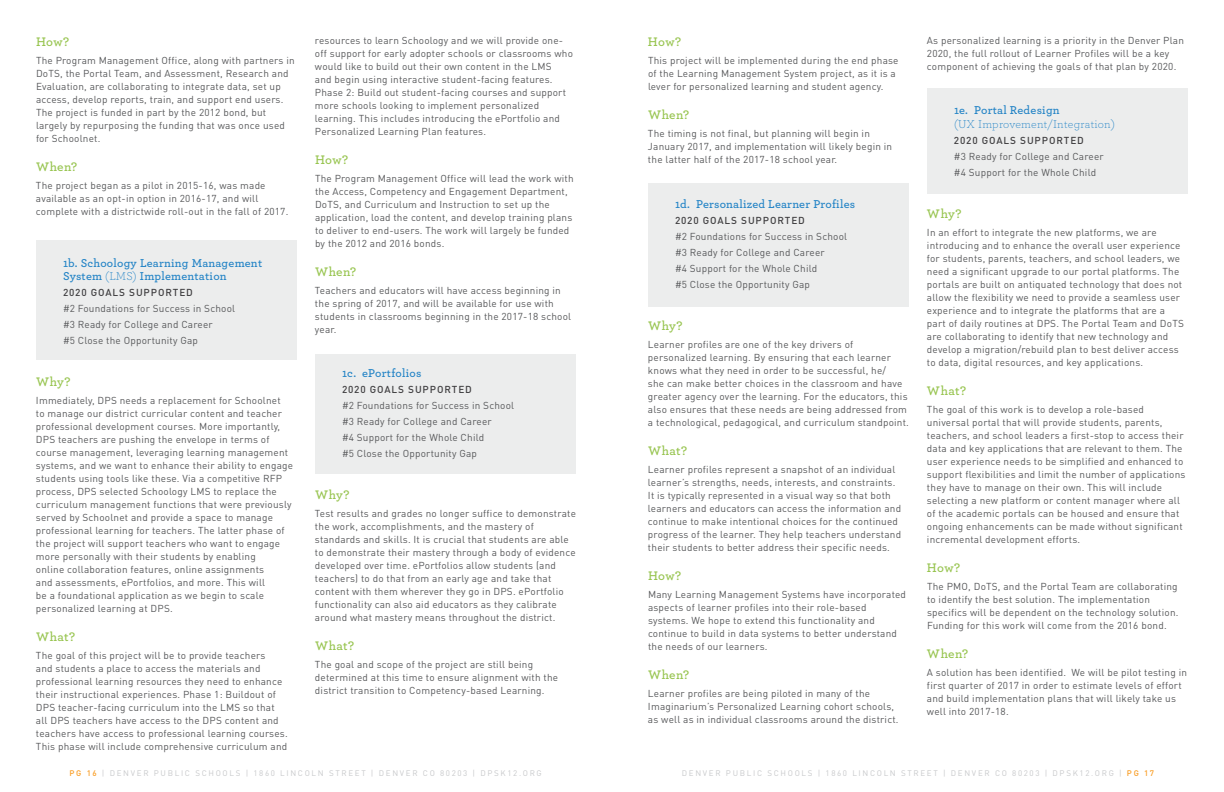
<style>
.page{position:relative;width:1224px;height:792px;background:#fff}
.page>*{position:absolute;margin:0;border:0;box-sizing:border-box;transform-origin:0 0}
.t1{font:600 13px "Archer Pro";letter-spacing:.03em;color:#97c44f}
.t2{font:600 12px/13px "Archer Pro";letter-spacing:.02em;color:#2484c6}
.t3{font:300 12px "Archer Pro";letter-spacing:.02em;color:#2484c6}
.t4{font:10px/13px "DIN Pro";letter-spacing:.02em;color:#58595b}
.t5{font:500 10px "DIN Pro";letter-spacing:.09em;color:#414042}
.t6{font:8px "DIN Pro";letter-spacing:.21em;color:#c7c8ca}
.s1{font-weight:300}
.s2{font-weight:500;color:#f99d24}
</style>
<div class="page">
<div style="left:315px;top:354px;width:261px;height:120px;background:#eceded"></div>
<div style="left:36px;top:240px;width:261px;height:120px;background:#eceded"></div>
<div style="left:648px;top:183px;width:261px;height:124px;background:#eceded"></div>
<div style="left:927px;top:88px;width:261px;height:106px;background:#eceded"></div>
<h1 class="t1" style="left:36px;top:32px;width:35px">How?</h1>
<p class="t4" style="left:36px;top:54px;width:260px">The Program Management Office, along with partners in DoTS, the Portal Team, and Assessment, Research and Evaluation, are collaborating to integrate data, set up access, develop reports, train, and support end users.<br>The project is funded in part by the 2012 bond, but largely by repurposing the funding that was once used for Schoolnet.</p>
<h1 class="t1" style="left:36px;top:157px;width:43px">When?</h1>
<p class="t4" style="left:36px;top:179px;width:254px">The project began as a pilot in 2015-16, was made available as an opt-in option in 2016-17, and will complete with a districtwide roll-out in the fall of 2017.</p>
<p class="t2" style="left:63px;top:256px;width:201px">1b. Schoology Learning Management<br>System <span class="s1">(LMS)</span> Implementation</p>
<p class="t5" style="left:63px;top:285px;width:131px">2020 GOALS SUPPORTED</p>
<p class="t4" style="left:63px;top:300px;width:174px;line-height:16px">#2 Foundations for Success in School #3 Ready for College and Career<br>#5 Close the Opportunity Gap</p>
<h1 class="t1" style="left:36px;top:372px;width:36px">Why?</h1>
<p class="t4" style="left:36px;top:393px;width:259px">Immediately, DPS needs a replacement for Schoolnet<br>to manage our district curricular content and teacher professional development courses. More importantly, DPS teachers are pushing the envelope in terms of course management, leveraging learning management systems, and we want to enhance their ability to engage students using tools like these. Via a competitive RFP process, DPS selected Schoology LMS to replace the curriculum management functions that were previously served by Schoolnet and provide a space to manage professional learning for teachers. The latter phase of the project will support teachers who want to engage more personally with their students by enabling<br>online collaboration features, online assignments<br>and assessments, ePortfolios, and more. This will<br>be a foundational application as we begin to scale personalized learning at DPS.</p>
<h1 class="t1" style="left:36px;top:627px;width:41px">What?</h1>
<p class="t4" style="left:36px;top:648px;width:253px">The goal of this project will be to provide teachers<br>and students a place to access the materials and professional learning resources they need to enhance their instructional experiences. Phase 1: Buildout of DPS teacher-facing curriculum into the LMS so that all DPS teachers have access to the DPS content and teachers have access to professional learning courses.<br>This phase will include comprehensive curriculum and</p>
<p class="t4" style="left:315px;top:33px;width:260px">resources to learn Schoology and we will provide one&shy;off support for early adopter schools or classrooms who would like to build out their own content in the LMS<br>and begin using interactive student-facing features.<br>Phase 2: Build out student-facing courses and support more schools looking to implement personalized learning. This includes introducing the ePortfolio and Personalized Learning Plan features.</p>
<h1 class="t1" style="left:315px;top:150px;width:35px">How?</h1>
<p class="t4" style="left:315px;top:171px;width:260px">The Program Management Office will lead the work with the Access, Competency and Engagement Department, DoTS, and Curriculum and Instruction to set up the application, load the content, and develop training plans to deliver to end-users. The work will largely be funded by the 2012 and 2016 bonds.</p>
<h1 class="t1" style="left:315px;top:262px;width:43px">When?</h1>
<p class="t4" style="left:315px;top:283px;width:258px">Teachers and educators will have access beginning in the spring of 2017, and will be available for use with students in classrooms beginning in the 2017-18 school year.</p>
<p class="t2" style="left:342px;top:366px;width:81px">1c. ePortfolios</p>
<p class="t5" style="left:342px;top:383px;width:131px">2020 GOALS SUPPORTED</p>
<p class="t4" style="left:342px;top:397px;width:174px;line-height:16px">#2 Foundations for Success in School #3 Ready for College and Career<br>#4 Support for the Whole Child<br>#5 Close the Opportunity Gap</p>
<h1 class="t1" style="left:315px;top:485px;width:36px">Why?</h1>
<p class="t4" style="left:315px;top:507px;width:263px">Test results and grades no longer suffice to demonstrate the work, accomplishments, and the mastery of standards and skills. It is crucial that students are able to demonstrate their mastery through a body of evidence developed over time. ePortfolios allow students (and teachers) to do that from an early age and take that content with them wherever they go in DPS. ePortfolio functionality can also aid educators as they calibrate around what mastery means throughout the district.</p>
<h1 class="t1" style="left:315px;top:636px;width:41px">What?</h1>
<p class="t4" style="left:315px;top:658px;width:245px">The goal and scope of the project are still being determined at this time to ensure alignment with the district transition to Competency-based Learning.</p>
<h1 class="t1" style="left:648px;top:32px;width:35px">How?</h1>
<p class="t4" style="left:648px;top:54px;width:252px">This project will be implemented during the end phase of the Learning Management System project, as it is a lever for personalized learning and student agency.</p>
<h1 class="t1" style="left:648px;top:105px;width:43px">When?</h1>
<p class="t4" style="left:648px;top:127px;width:246px">The timing is not final, but planning will begin in<br>January 2017, and implementation will likely begin in the latter half of the 2017-18 school year.</p>
<p class="t2" style="left:675px;top:197px;width:182px">1d. Personalized Learner Profiles</p>
<p class="t5" style="left:675px;top:213px;width:131px">2020 GOALS SUPPORTED</p>
<p class="t4" style="left:675px;top:228px;width:174px;line-height:16px">#2 Foundations for Success in School #3 Ready for College and Career<br>#4 Support for the Whole Child<br>#5 Close the Opportunity Gap</p>
<h1 class="t1" style="left:648px;top:316px;width:36px">Why?</h1>
<p class="t4" style="left:648px;top:337px;width:263px">Learner profiles are one of the key drivers of personalized learning. By ensuring that each learner knows what they need in order to be successful, he/<br>she can make better choices in the classroom and have greater agency over the learning. For the educators, this also ensures that these needs are being addressed from a technological, pedagogical, and curriculum standpoint.</p>
<h1 class="t1" style="left:648px;top:441px;width:41px">What?</h1>
<p class="t4" style="left:648px;top:462px;width:255px">Learner profiles represent a snapshot of an individual learner’s strengths, needs, interests, and constraints.<br>It is typically represented in a visual way so that both learners and educators can access the information and continue to make intentional choices for the continued progress of the learner. They help teachers understand their students to better address their specific needs.</p>
<h1 class="t1" style="left:648px;top:566px;width:35px">How?</h1>
<p class="t4" style="left:648px;top:587px;width:260px">Many Learning Management Systems have incorporated aspects of learner profiles into their role-based systems. We hope to extend this functionality and continue to build in data systems to better understand the needs of our learners.</p>
<h1 class="t1" style="left:648px;top:665px;width:43px">When?</h1>
<p class="t4" style="left:648px;top:686px;width:252px">Learner profiles are being piloted in many of the<br>Imaginarium’s Personalized Learning cohort schools, as well as in individual classrooms around the district.</p>
<p class="t4" style="left:927px;top:33px;width:259px">As personalized learning is a priority in the Denver Plan<br>2020, the full rollout of Learner Profiles will be a key component of achieving the goals of that plan by 2020.</p>
<p class="t2" style="left:954px;top:103px;width:107px">1e. Portal Redesign</p>
<p class="t3" style="left:954px;top:116px;width:162px">(UX Improvement/Integration)</p>
<p class="t5" style="left:954px;top:134px;width:131px">2020 GOALS SUPPORTED</p>
<p class="t4" style="left:954px;top:148px;width:151px;line-height:16px">#3 Ready for College and Career #4 Support for the Whole Child</p>
<h1 class="t1" style="left:927px;top:204px;width:36px">Why?</h1>
<p class="t4" style="left:927px;top:226px;width:258px">In an effort to integrate the new platforms, we are introducing and to enhance the overall user experience for students, parents, teachers, and school leaders, we need a significant upgrade to our portal platforms. The portals are built on antiquated technology that does not allow the flexibility we need to provide a seamless user experience and to integrate the platforms that are a part of daily routines at DPS. The Portal Team and DoTS are collaborating to identify that new technology and develop a migration/rebuild plan to best deliver access to data, digital resources, and key applications.</p>
<h1 class="t1" style="left:927px;top:381px;width:41px">What?</h1>
<p class="t4" style="left:927px;top:403px;width:260px">The goal of this work is to develop a role-based universal portal that will provide students, parents, teachers, and school leaders a first-stop to access their data and key applications that are relevant to them. The user experience needs to be simplified and enhanced to support flexibilities and limit the number of applications they have to manage on their own. This will include selecting a new platform or content manager where all of the academic portals can be housed and ensure that ongoing enhancements can be made without significant incremental development efforts.</p>
<h1 class="t1" style="left:927px;top:558px;width:35px">How?</h1>
<p class="t4" style="left:927px;top:580px;width:253px">The PMO, DoTS, and the Portal Team are collaborating to identify the best solution. The implementation specifics will be dependent on the technology solution.<br>Funding for this work will come from the 2016 bond.</p>
<h1 class="t1" style="left:927px;top:644px;width:43px">When?</h1>
<p class="t4" style="left:927px;top:666px;width:262px">A solution has been identified. We will be pilot testing in first quarter of 2017 in order to estimate levels of effort and build implementation plans that will likely take us well into 2017-18.</p>
<p class="t6" style="left:70px;top:767px;width:474px"><span class="s2">PG 16</span> | DENVER PUBLIC SCHOOLS | 1860 LINCOLN STREET | DENVER CO 80203 | DPSK12.ORG</p>
<p class="t6" style="left:682px;top:767px;width:474px">DENVER PUBLIC SCHOOLS | 1860 LINCOLN STREET | DENVER CO 80203 | DPSK12.ORG | <span class="s2">PG 17</span></p>
</div>
